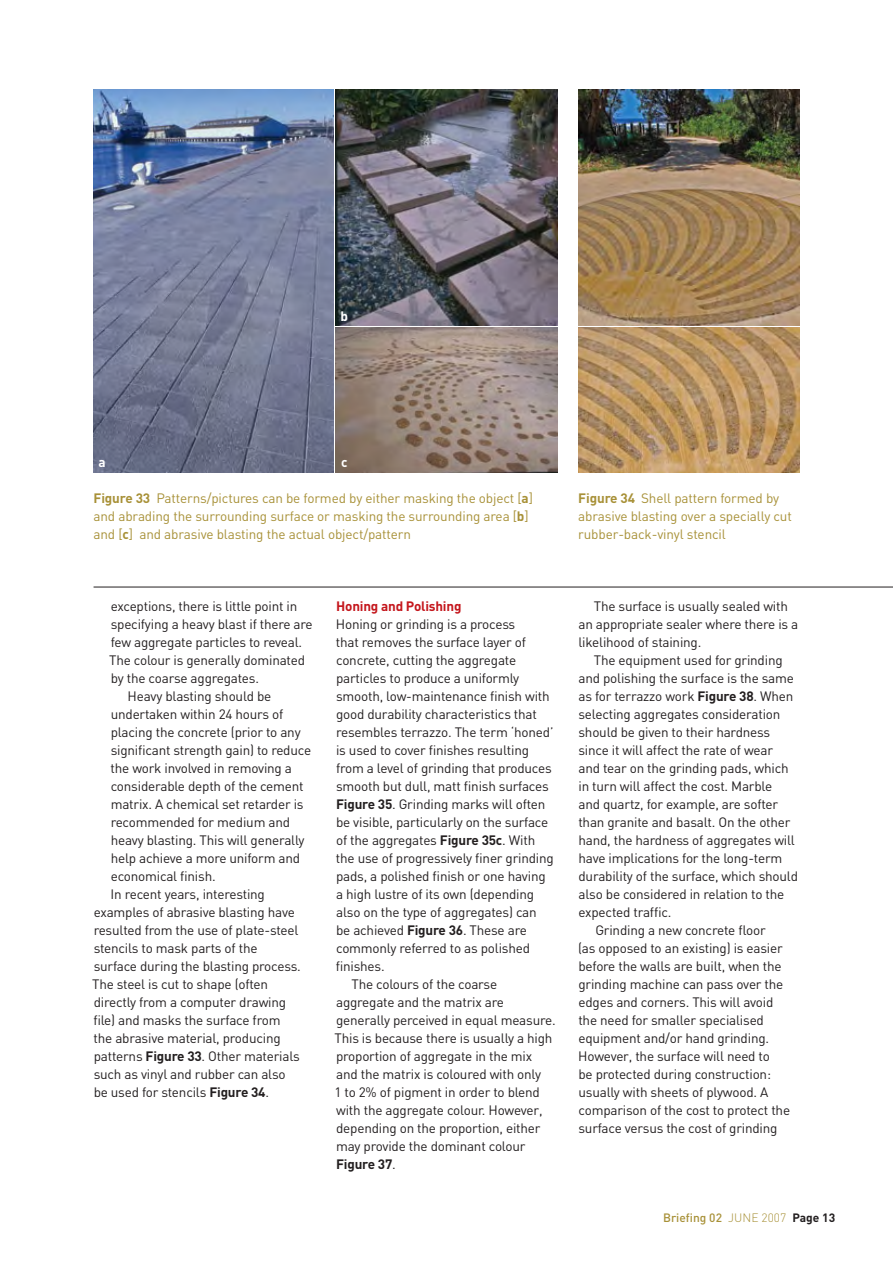
<style>
.page{position:relative;width:893px;height:1263px;background:#fff}
.page>*{position:absolute;margin:0;border:0;box-sizing:border-box;transform-origin:0 0}
.t1{font:13.5px/18px "DIN";letter-spacing:-.015em;color:#231f20}
.t2{font:13.5px/18px "DIN";letter-spacing:-.01em;color:#a89138}
.t3{font:700 13.5px "DIN";letter-spacing:-.015em;color:#c4161c}
.t4{font:700 13.5px "DIN";letter-spacing:-.015em;color:#231f20}
.t5{font:700 13.5px "DIN";color:#fff}
.t6{font:500 12px "DIN";color:#a89138}
.s1{font-weight:700}
.s2{font-weight:400}
.s3{font-weight:300}
.s4{font-weight:700;color:#231f20}
</style>
<div class="page">
<hr style="left:94px;top:587px;width:799px;height:1px;background:#231f20">
<img style="left:94px;top:89px;width:240px;height:383px">
<img style="left:578px;top:89px;width:221px;height:236px">
<img style="left:336px;top:89px;width:221px;height:236px">
<img style="left:578px;top:327px;width:221px;height:145px">
<img style="left:336px;top:327px;width:221px;height:145px">
<p class="t5" style="left:341px;top:307px;width:9px">b</p>
<p class="t5" style="left:98px;top:453px;width:9px">a</p>
<p class="t5" style="left:341px;top:453px;width:8px">c</p>
<p class="t2" style="left:94px;top:489px;width:441px"><span class="s1">Figure 33</span> Patterns/pictures can be formed by either masking the object [<span class="s1">a</span>] and abrading the surrounding surface or masking the surrounding area [<span class="s1">b</span>] and [<span class="s1">c</span>] and abrasive blasting the actual object/pattern</p>
<p class="t2" style="left:578px;top:489px;width:215px"><span class="s1">Figure 34</span> Shell pattern formed by abrasive blasting over a specially cut rubber-back-vinyl stencil</p>
<p class="t1" style="left:111px;top:597px;width:188px">exceptions, there is little point in</p>
<p class="t1" style="left:111px;top:615px;width:203px">specifying a heavy blast if there are</p>
<p class="t1" style="left:111px;top:633px;width:193px">few aggregate particles to reveal.</p>
<p class="t1" style="left:109px;top:651px;width:197px">The colour is generally dominated</p>
<p class="t1" style="left:111px;top:669px;width:150px">by the coarse aggregates.</p>
<p class="t1" style="left:128px;top:687px;width:145px">Heavy blasting should be</p>
<p class="t1" style="left:111px;top:705px;width:174px">undertaken within 24 hours of</p>
<p class="t1" style="left:111px;top:723px;width:192px">placing the concrete (prior to any</p>
<p class="t1" style="left:111px;top:741px;width:202px">significant strength gain) to reduce</p>
<p class="t1" style="left:111px;top:759px;width:183px">the work involved in removing a</p>
<p class="t1" style="left:111px;top:777px;width:194px">considerable depth of the cement</p>
<p class="t1" style="left:111px;top:795px;width:194px">matrix. A chemical set retarder is</p>
<p class="t1" style="left:111px;top:813px;width:181px">recommended for medium and</p>
<p class="t1" style="left:111px;top:831px;width:195px">heavy blasting. This will generally</p>
<p class="t1" style="left:111px;top:849px;width:191px">help achieve a more uniform and</p>
<p class="t1" style="left:111px;top:867px;width:106px">economical finish.</p>
<p class="t1" style="left:111px;top:885px;width:156px">In recent years, interesting</p>
<p class="t1" style="left:94px;top:903px;width:203px">examples of abrasive blasting have</p>
<p class="t1" style="left:94px;top:921px;width:206px">resulted from the use of plate‑steel</p>
<p class="t1" style="left:94px;top:939px;width:165px">stencils to mask parts of the</p>
<p class="t1" style="left:94px;top:957px;width:209px">surface during the blasting process.</p>
<p class="t1" style="left:92px;top:975px;width:178px">The steel is cut to shape (often</p>
<p class="t1" style="left:94px;top:993px;width:194px">directly from a computer drawing</p>
<p class="t1" style="left:93px;top:1011px;width:189px">file) and masks the surface from</p>
<p class="t1" style="left:94px;top:1029px;width:189px">the abrasive material, producing</p>
<p class="t1" style="left:94px;top:1047px;width:208px">patterns <span class="s1">Figure 33</span>. Other materials</p>
<p class="t1" style="left:94px;top:1065px;width:194px">such as vinyl and rubber can also</p>
<p class="t1" style="left:94px;top:1083px;width:177px">be used for stencils <span class="s1">Figure 34</span>.</p>
<p class="t3" style="left:336px;top:597px;width:127px">Honing and Polishing</p>
<p class="t1" style="left:336px;top:615px;width:181px">Honing or grinding is a process</p>
<p class="t1" style="left:336px;top:633px;width:192px">that removes the surface layer of</p>
<p class="t1" style="left:336px;top:651px;width:182px">concrete, cutting the aggregate</p>
<p class="t1" style="left:336px;top:669px;width:185px">particles to produce a uniformly</p>
<p class="t1" style="left:336px;top:687px;width:215px">smooth, low-maintenance finish with</p>
<p class="t1" style="left:336px;top:705px;width:202px">good durability characteristics that</p>
<p class="t1" style="left:336px;top:723px;width:219px">resembles terrazzo. The term ‘honed’</p>
<p class="t1" style="left:336px;top:741px;width:194px">is used to cover finishes resulting</p>
<p class="t1" style="left:336px;top:759px;width:217px">from a level of grinding that produces</p>
<p class="t1" style="left:336px;top:777px;width:214px">smooth but dull, matt finish surfaces</p>
<p class="t1" style="left:336px;top:795px;width:211px"><span class="s1">Figure 35</span>. Grinding marks will often</p>
<p class="t1" style="left:336px;top:813px;width:214px">be visible, particularly on the surface</p>
<p class="t1" style="left:336px;top:831px;width:201px">of the aggregates <span class="s1">Figure 35c</span>. With</p>
<p class="t1" style="left:336px;top:849px;width:219px">the use of progressively finer grinding</p>
<p class="t1" style="left:336px;top:867px;width:211px">pads, a polished finish or one having</p>
<p class="t1" style="left:336px;top:885px;width:200px">a high lustre of its own (depending</p>
<p class="t1" style="left:336px;top:903px;width:202px">also on the type of aggregates) can</p>
<p class="t1" style="left:336px;top:921px;width:192px">be achieved <span class="s1">Figure 36</span>. These are</p>
<p class="t1" style="left:336px;top:939px;width:195px">commonly referred to as polished</p>
<p class="t1" style="left:336px;top:957px;width:50px">finishes.</p>
<p class="t1" style="left:352px;top:975px;width:147px">The colours of the coarse</p>
<p class="t1" style="left:336px;top:993px;width:169px">aggregate and the matrix are</p>
<p class="t1" style="left:336px;top:1011px;width:221px">generally perceived in equal measure.</p>
<p class="t1" style="left:335px;top:1029px;width:219px">This is because there is usually a high</p>
<p class="t1" style="left:336px;top:1047px;width:198px">proportion of aggregate in the mix</p>
<p class="t1" style="left:336px;top:1065px;width:206px">and the matrix is coloured with only</p>
<p class="t1" style="left:334px;top:1083px;width:207px">1 to 2% of pigment in order to blend</p>
<p class="t1" style="left:336px;top:1101px;width:208px">with the aggregate colour. However,</p>
<p class="t1" style="left:336px;top:1119px;width:206px">depending on the proportion, either</p>
<p class="t1" style="left:336px;top:1137px;width:191px">may provide the dominant colour</p>
<p class="t4" style="left:336px;top:1155px;width:61px">Figure 37<span class="s2">.</span></p>
<p class="t1" style="left:578px;top:597px;width:221px;text-indent:15px">The surface is usually sealed with an appropriate sealer where there is a likelihood of staining.</p>
<p class="t1" style="left:594px;top:651px;width:190px">The equipment used for grinding</p>
<p class="t1" style="left:578px;top:669px;width:217px">and polishing the surface is the same</p>
<p class="t1" style="left:578px;top:687px;width:216px">as for terrazzo work <span class="s1">Figure 38</span>. When</p>
<p class="t1" style="left:578px;top:705px;width:204px">selecting aggregates consideration</p>
<p class="t1" style="left:578px;top:723px;width:193px">should be given to their hardness</p>
<p class="t1" style="left:578px;top:741px;width:196px">since it will affect the rate of wear</p>
<p class="t1" style="left:578px;top:759px;width:212px">and tear on the grinding pads, which</p>
<p class="t1" style="left:578px;top:777px;width:195px">in turn will affect the cost. Marble</p>
<p class="t1" style="left:578px;top:795px;width:201px">and quartz, for example, are softer</p>
<p class="t1" style="left:578px;top:813px;width:214px">than granite and basalt. On the other</p>
<p class="t1" style="left:578px;top:831px;width:218px">hand, the hardness of aggregates will</p>
<p class="t1" style="left:578px;top:849px;width:205px">have implications for the long-term</p>
<p class="t1" style="left:578px;top:867px;width:221px">durability of the surface, which should</p>
<p class="t1" style="left:578px;top:885px;width:207px">also be considered in relation to the</p>
<p class="t1" style="left:578px;top:903px;width:94px">expected traffic.</p>
<p class="t1" style="left:595px;top:921px;width:172px">Grinding a new concrete floor</p>
<p class="t1" style="left:578px;top:939px;width:206px">(as opposed to an existing) is easier</p>
<p class="t1" style="left:578px;top:957px;width:205px">before the walls are built, when the</p>
<p class="t1" style="left:578px;top:975px;width:206px">grinding machine can pass over the</p>
<p class="t1" style="left:578px;top:993px;width:196px">edges and corners. This will avoid</p>
<p class="t1" style="left:578px;top:1011px;width:187px">the need for smaller specialised</p>
<p class="t1" style="left:578px;top:1029px;width:192px">equipment and/or hand grinding.</p>
<p class="t1" style="left:578px;top:1047px;width:193px">However, the surface will need to</p>
<p class="t1" style="left:578px;top:1065px;width:194px">be protected during construction:</p>
<p class="t1" style="left:578px;top:1083px;width:191px">usually with sheets of plywood. A</p>
<p class="t1" style="left:578px;top:1101px;width:213px">comparison of the cost to protect the</p>
<p class="t1" style="left:578px;top:1119px;width:201px">surface versus the cost of grinding</p>
<p class="t6" style="left:663px;top:1210px;width:174px">Briefing 02 <span class="s3">JUNE 2007</span> <span class="s4">Page 13</span></p>
</div>
